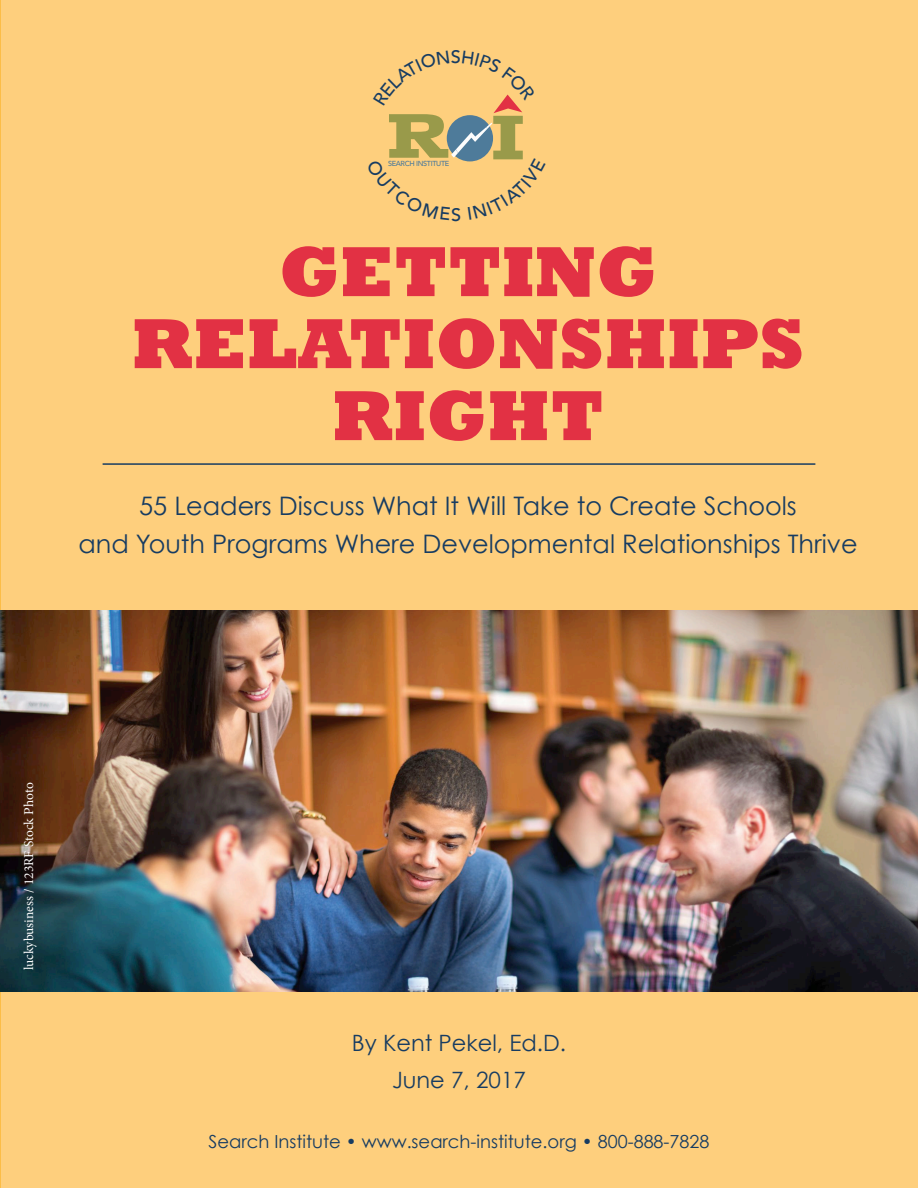
<style>
.page{position:relative;width:918px;height:1188px;background:#fecf7d}
.page>*{position:absolute;margin:0;border:0;box-sizing:border-box;transform-origin:0 0}
.t1{font:800 72px/72px "Rockwell";color:#e23144;text-align:center}
.t2{font:70.35px "Acknowledgement";color:#999a4a}
.t3{font:25.5px/37.5px "Century Gothic";color:#173c62;text-align:center}
.t4{font:22.5px/37.5px "Century Gothic";color:#173c62;text-align:center}
.t5{font:500 18.15px "Avenir";color:#173c62}
.t6{font:18px "Century Gothic";color:#173c62}
.t7{font:13.5px "Minion Pro";letter-spacing:-.005em;color:#fdfdfd}
.t8{font:500 7.35px "Avenir";letter-spacing:-.05em;color:#4e7b9a}
</style>
<div class="page">
<div style="left:447px;top:115px;width:46px;height:46px;background:#4e7b9a;border-radius:50%"></div>
<hr style="left:103px;top:463px;width:712px;height:2px;background:#173c62">
<img style="left:0;top:610px;width:918px;height:381px">
<div style="left:373px;top:50px;width:77px;height:55px;background:#fecf7d"></div>
<div style="left:462px;top:50px;width:74px;height:63px;background:#fecf7d"></div>
<svg style="left:366px;top:123px;width:180px;height:98px;background:#f0c980"></svg>
<p class="t5" style="left:451px;top:45px;width:12px">S</p>
<h2 class="t2" style="left:386px;top:101px;width:141px">R I</h2>
<p class="t8" style="left:388px;top:159px;width:63px">SEARCH INSTITUTE</p>
<p class="t5" style="left:451px;top:203px;width:12px">S</p>
<h1 class="t1" style="left:132px;top:234px;width:674px">GETTING<br>RELATIONSHIPS<br>RIGHT</h1>
<p class="t3" style="left:78px;top:486px;width:781px">55 Leaders Discuss What It Will Take to Create Schools<br>and Youth Programs Where Developmental Relationships Thrive</p>
<p class="t7" style="left:20px;top:970px;width:189px;rotate:-90deg">luckybusiness / 123RF Stock Photo</p>
<p class="t4" style="left:352px;top:1023px;width:216px">By Kent Pekel, Ed.D.<br>June 7, 2017</p>
<p class="t6" style="left:208px;top:1129px;width:503px">Search Institute • www.search-institute.org • 800-888-7828</p>
</div>
